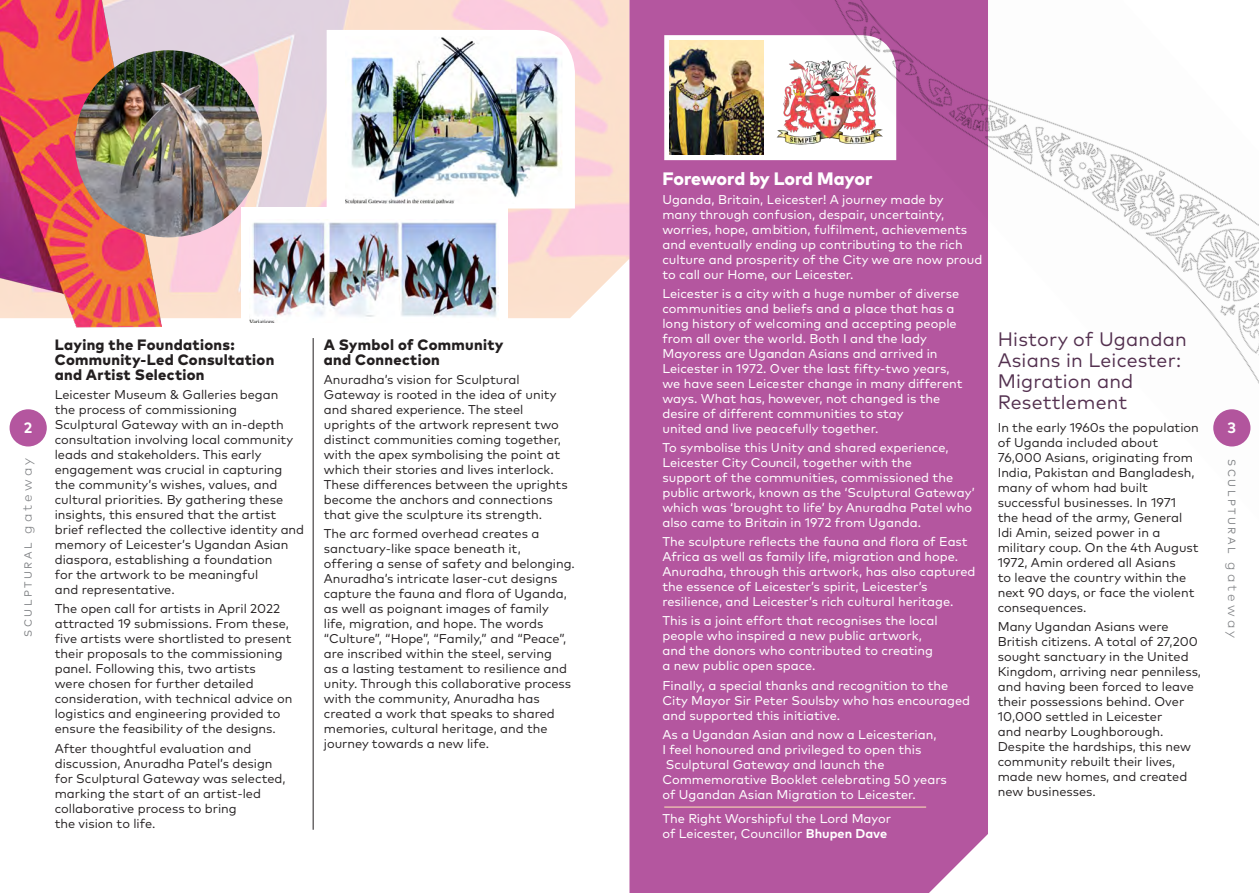
<style>
.page{position:relative;width:1259px;height:893px;background:#fff}
.page>*{position:absolute;margin:0;border:0;box-sizing:border-box;transform-origin:0 0}
.t1{font:19.5px/21px "Mark Pro";letter-spacing:.01em;color:#543150}
.t2{font:800 18px "Mark Pro";letter-spacing:-.01em;color:#fff}
.t3{font:800 15px/15px "Mark Pro";letter-spacing:.02em;color:#231f20}
.t4{font:700 15px "Mark Pro";color:#fff}
.t5{font:12.75px/15px "Mark Pro";color:#231f20}
.t6{font:12.75px/15px "Mark Pro";color:#fff}
.t7{font:10.5px "Mark Pro";letter-spacing:.235em;color:#808285}
.s1{font-weight:700}
.s2{font-weight:300;font-size:13.5px}
</style>
<div class="page">
<img style="left:161px;top:0;width:468px;height:318px">
<div style="left:629px;top:0;width:359px;height:893px;background:#b4569f"></div>
<div style="left:10px;top:409px;width:37px;height:37px;background:#b4569f;border-radius:50%"></div>
<img style="left:0;top:0;width:161px;height:328px">
<img style="left:75px;top:50px;width:187px;height:187px;border-radius:92px">
<svg style="left:327px;top:30px;width:248px;height:178px"></svg>
<img style="left:345px;top:36px;width:217px;height:168px">
<div style="left:241px;top:207px;width:267px;height:115px;background:#fff"></div>
<img style="left:250px;top:222px;width:249px;height:100px">
<hr style="left:313px;top:338px;width:1px;height:492px;background:#231f20">
<svg style="left:664px;top:35px;width:109px;height:125px"></svg>
<img style="left:670px;top:40px;width:94px;height:115px">
<img style="left:773px;top:0;width:486px;height:524px">
<hr style="left:664px;top:807px;width:262px;height:1px;background:#ffe9b7">
<p class="t2" style="left:662px;top:165px;width:212px">Foreword by Lord Mayor</p>
<p class="t6" style="left:662px;top:191px;width:321px">Uganda, Britain, Leicester! A journey made by<br>many through confusion, despair, uncertainty, worries, hope, ambition, fulfilment, achievements and eventually ending up contributing to the rich culture and prosperity of the City we are now proud to call our Home, our Leicester.</p>
<p class="t6" style="left:662px;top:285px;width:302px">Leicester is a city with a huge number of diverse communities and beliefs and a place that has a long history of welcoming and accepting people from all over the world. Both I and the lady Mayoress are Ugandan Asians and arrived in Leicester in 1972. Over the last fifty-two years, we have seen Leicester change in many different ways. What has, however, not changed is the desire of different communities to stay<br>united and live peacefully together.</p>
<p class="t6" style="left:662px;top:439px;width:314px">To symbolise this Unity and shared experience, Leicester City Council, together with the<br>support of the communities, commissioned the public artwork, known as the ‘Sculptural Gateway’ which was ‘brought to life’ by Anuradha Patel who also came to Britain in 1972 from Uganda.</p>
<p class="t6" style="left:662px;top:533px;width:315px">The sculpture reflects the fauna and flora of East Africa as well as family life, migration and hope.<br>Anuradha, through this artwork, has also captured the essence of Leicester’s spirit, Leicester’s resilience, and Leicester’s rich cultural heritage.</p>
<p class="t6" style="left:662px;top:612px;width:277px">This is a joint effort that recognises the local people who inspired a new public artwork, and the donors who contributed to creating a new public open space.</p>
<p class="t6" style="left:662px;top:677px;width:309px">Finally, a special thanks and recognition to the<br>City Mayor Sir Peter Soulsby who has encouraged and supported this initiative.</p>
<p class="t6" style="left:662px;top:726px;width:286px">As a Ugandan Asian and now a Leicesterian,<br>I feel honoured and privileged to open this Sculptural Gateway and launch the Commemorative Booklet celebrating 50 years of Ugandan Asian Migration to Leicester.</p>
<p class="t6" style="left:662px;top:809px;width:230px">The Right Worshipful the Lord Mayor of Leicester, Councillor <span class="s1">Bhupen Dave</span></p>
<p class="t1" style="left:997px;top:327px;width:191px">History of Ugandan<br>Asians in Leicester:<br>Migration and<br>Resettlement</p>
<p class="t5" style="left:997px;top:419px;width:203px">In the early 1960s the population of Uganda included about<br>76,000 Asians, originating from<br>India, Pakistan and Bangladesh, many of whom had built successful businesses. In 1971 the head of the army, General<br>Idi Amin, seized power in a military coup. On the 4th August<br>1972, Amin ordered all Asians<br>to leave the country within the next 90 days, or face the violent consequences.</p>
<p class="t5" style="left:997px;top:618px;width:205px">Many Ugandan Asians were<br>British citizens. A total of 27,200 sought sanctuary in the United<br>Kingdom, arriving near penniless, and having been forced to leave their possessions behind. Over<br>10,000 settled in Leicester<br>and nearby Loughborough.<br>Despite the hardships, this new community rebuilt their lives, made new homes, and created new businesses.</p>
<p class="t3" style="left:55px;top:336px;width:221px">Laying the Foundations:<br>Community-Led Consultation and Artist Selection</p>
<p class="t5" style="left:55px;top:386px;width:251px">Leicester Museum &amp; Galleries began<br>the process of commissioning<br>Sculptural Gateway with an in-depth consultation involving local community leads and stakeholders. This early engagement was crucial in capturing the community’s wishes, values, and cultural priorities. By gathering these insights, this ensured that the artist brief reflected the collective identity and memory of Leicester’s Ugandan Asian diaspora, establishing a foundation<br>for the artwork to be meaningful<br>and representative.</p>
<p class="t5" style="left:55px;top:600px;width:239px">The open call for artists in April 2022 attracted 19 submissions. From these, five artists were shortlisted to present their proposals to the commissioning panel. Following this, two artists<br>were chosen for further detailed consideration, with technical advice on logistics and engineering provided to ensure the feasibility of the designs.</p>
<p class="t5" style="left:55px;top:739px;width:232px">After thoughtful evaluation and discussion, Anuradha Patel’s design for Sculptural Gateway was selected, marking the start of an artist-led collaborative process to bring<br>the vision to life.</p>
<p class="t3" style="left:324px;top:336px;width:181px">A Symbol of Community and Connection</p>
<p class="t5" style="left:324px;top:371px;width:245px">Anuradha’s vision for Sculptural Gateway is rooted in the idea of unity and shared experience. The steel uprights of the artwork represent two distinct communities coming together, with the apex symbolising the point at which their stories and lives interlock.<br>These differences between the uprights become the anchors and connections that give the sculpture its strength.</p>
<p class="t5" style="left:324px;top:525px;width:252px">The arc formed overhead creates a sanctuary-like space beneath it,<br>offering a sense of safety and belonging.<br>Anuradha’s intricate laser-cut designs capture the fauna and flora of Uganda, as well as poignant images of family<br>life, migration, and hope. The words “Culture”, “Hope”, “Family,” and “Peace”, are inscribed within the steel, serving<br>as a lasting testament to resilience and unity. Through this collaborative process with the community, Anuradha has created a work that speaks to shared memories, cultural heritage, and the journey towards a new life.</p>
<p class="t4" style="left:24px;top:417px;width:10px">2</p>
<p class="t4" style="left:1227px;top:417px;width:10px">3</p>
<p class="t7" style="left:20px;top:637px;width:180px;rotate:-90deg">SCULPTURAL <span class="s2">gateway</span></p>
<p class="t7" style="left:1239px;top:459px;width:180px;rotate:90deg">SCULPTURAL <span class="s2">gateway</span></p>
</div>
